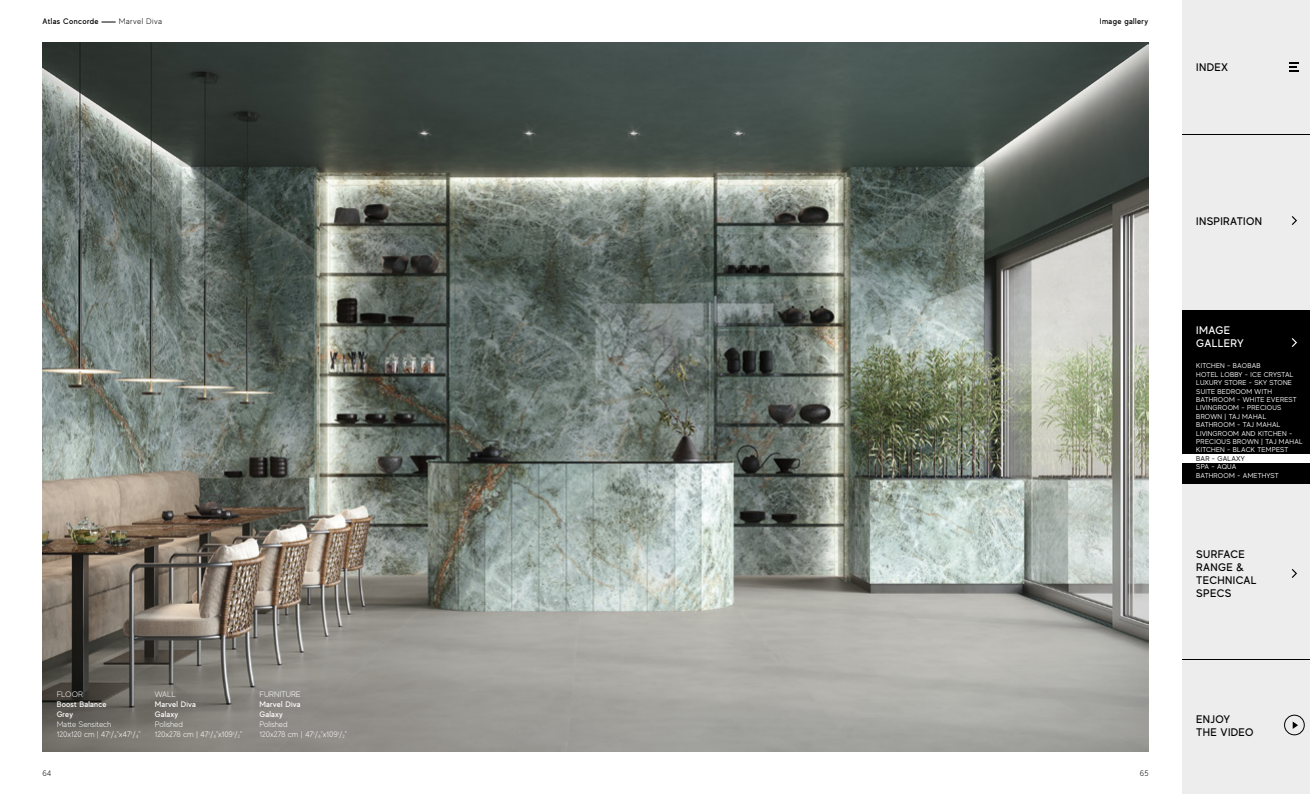
<style>
.page{position:relative;width:1310px;height:794px;background:#fff}
.page>*{position:absolute;margin:0;border:0;box-sizing:border-box;transform-origin:0 0}
.t1{font:500 11px/13.2px "MADE Evolve Sans";letter-spacing:.03em;color:#000}
.t2{font:500 11px/13.2px "MADE Evolve Sans";letter-spacing:.03em;color:#fff}
.t3{font:300 8px/10px "MADE Evolve Sans";letter-spacing:-.01em;color:#fff}
.t4{font:500 8px/10px "MADE Evolve Sans";letter-spacing:.025em;color:#fff}
.t5{font:500 8px "MADE Evolve Sans";letter-spacing:.045em;color:#000}
.t6{font:300 8px "MADE Evolve Sans";letter-spacing:.04em;color:#000}
.t7{font:7px/8.4px "MADE Evolve Sans";letter-spacing:.03em;color:#fff}
.t8{font:7px "MADE Evolve Sans";letter-spacing:.03em;color:#000}
</style>
<div class="page">
<img style="left:43px;top:43px;width:1105px;height:708px">
<svg style="left:101px;top:22px;width:15px;height:1px"></svg>
<div style="left:1182px;top:0;width:128px;height:794px;background:#ededed"></div>
<div style="left:1182px;top:310px;width:128px;height:174px;background:#000"></div>
<svg style="left:1289px;top:62px;width:10px;height:9px"></svg>
<svg style="left:1291px;top:569px;width:6px;height:9px"></svg>
<div style="left:1284px;top:714px;width:20px;height:21px;border:1px solid #000;border-radius:50%"></div>
<svg style="left:1292px;top:721px;width:6px;height:8px"></svg>
<svg style="left:1291px;top:216px;width:6px;height:9px"></svg>
<hr style="left:1182px;top:134px;width:128px;height:1px;background:#000">
<hr style="left:1182px;top:659px;width:128px;height:1px;background:#000">
<svg style="left:1291px;top:338px;width:6px;height:9px"></svg>
<div style="left:1182px;top:454px;width:128px;height:9px;background:#fff"></div>
<p class="t5" style="left:43px;top:16px;width:57px">Atlas Concorde</p>
<p class="t6" style="left:119px;top:17px;width:45px">Marvel Diva</p>
<p class="t5" style="left:1100px;top:16px;width:50px">Image gallery</p>
<h1 class="t1" style="left:1196px;top:60px;width:33px">INDEX</h1>
<p class="t3" style="left:57px;top:689px;width:28px">FLOOR</p>
<p class="t4" style="left:57px;top:699px;width:51px">Boost Balance<br>Grey</p>
<p class="t3" style="left:57px;top:719px;width:85px">Matte Sensitech<br>120x120 cm | 47<sup>1</sup>/<sub>4</sub>"x47<sup>1</sup>/<sub>4</sub>"</p>
<p class="t3" style="left:155px;top:689px;width:22px">WALL</p>
<p class="t4" style="left:155px;top:699px;width:43px">Marvel Diva<br>Galaxy</p>
<p class="t3" style="left:155px;top:719px;width:89px">Polished<br>120x278 cm | 47<sup>1</sup>/<sub>4</sub>"x109<sup>1</sup>/<sub>2</sub>"</p>
<p class="t3" style="left:259px;top:689px;width:43px">FURNITURE</p>
<p class="t4" style="left:259px;top:699px;width:43px">Marvel Diva<br>Galaxy</p>
<p class="t3" style="left:259px;top:719px;width:89px">Polished<br>120x278 cm | 47<sup>1</sup>/<sub>4</sub>"x109<sup>1</sup>/<sub>2</sub>"</p>
<p class="t6" style="left:42px;top:768px;width:11px">64</p>
<p class="t6" style="left:1139px;top:768px;width:10px">65</p>
<h1 class="t1" style="left:1196px;top:214px;width:67px">INSPIRATION</h1>
<h1 class="t2" style="left:1196px;top:323px;width:49px">IMAGE<br>GALLERY</h1>
<p class="t7" style="left:1196px;top:361px;width:108px">KITCHEN - BAOBAB<br>HOTEL LOBBY - ICE CRYSTAL<br>LUXURY STORE - SKY STONE<br>SUITE BEDROOM WITH<br>BATHROOM - WHITE EVEREST<br>LIVINGROOM - PRECIOUS<br>BROWN | TAJ MAHAL<br>BATHROOM - TAJ MAHAL<br>LIVINGROOM AND KITCHEN -<br>PRECIOUS BROWN | TAJ MAHAL<br>KITCHEN - BLACK TEMPEST</p>
<p class="t8" style="left:1196px;top:454px;width:50px">BAR - GALAXY</p>
<p class="t7" style="left:1196px;top:462px;width:84px">SPA - AQUA<br>BATHROOM - AMETHYST</p>
<h1 class="t1" style="left:1196px;top:547px;width:62px">SURFACE<br>RANGE &amp;<br>TECHNICAL<br>SPECS</h1>
<h1 class="t1" style="left:1196px;top:712px;width:59px">ENJOY<br>THE VIDEO</h1>
</div>
